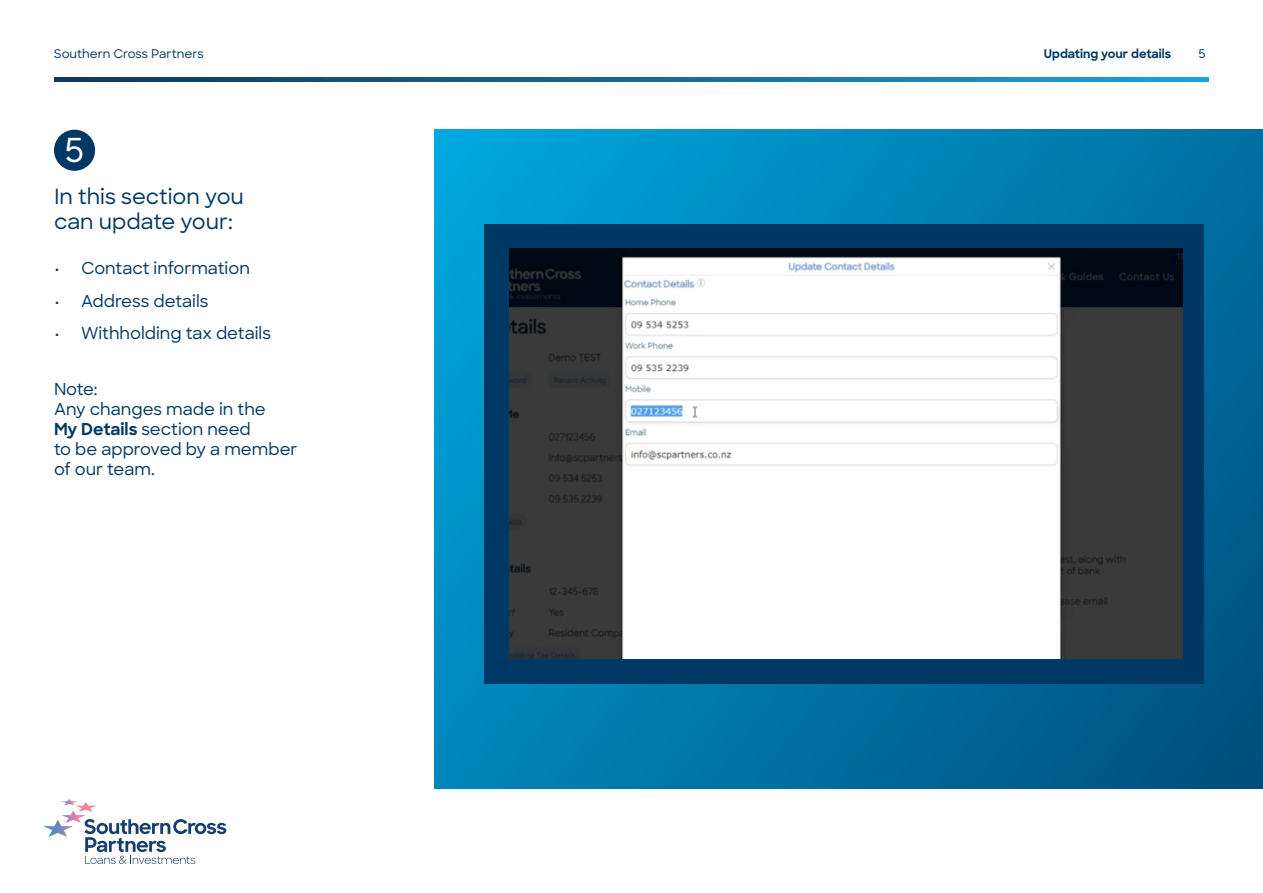
<style>
.page{position:relative;width:1263px;height:893px;background:#fff}
.page>*{position:absolute;margin:0;border:0;box-sizing:border-box;transform-origin:0 0}
.t1{font:500 33.15px "Sharp Sans";color:#fff}
.t2{font:500 21px/25.2px "Sharp Sans";color:#003865}
.t3{font:500 16.5px/19.8px "Sharp Sans";color:#003865}
.t4{font:500 12px "Sharp Sans";color:#003865}
.t5{font:700 12px "Sharp Sans";color:#003865}
.s1{font-weight:700}
</style>
<div class="page">
<svg style="left:434px;top:130px;width:829px;height:659px;background:#0079ac"></svg>
<div style="left:485px;top:224px;width:719px;height:459px;background:#003865"></div>
<svg style="left:54px;top:77px;width:1155px;height:4px;background:#186a97"></svg>
<svg style="left:43px;top:799px;width:183px;height:65px"></svg>
<div style="left:54px;top:130px;width:41px;height:41px;background:#003865;border-radius:50%"></div>
<img style="left:509px;top:249px;width:673px;height:409px">
<p class="t4" style="left:54px;top:45px;width:151px">Southern Cross Partners</p>
<p class="t5" style="left:1044px;top:45px;width:129px">Updating your details</p>
<p class="t4" style="left:1198px;top:45px;width:9px">5</p>
<h1 class="t1" style="left:65px;top:125px;width:21px">5</h1>
<p class="t2" style="left:54px;top:183px;width:191px">In this section you can update your:</p>
<p class="t3" style="left:54px;top:258px;width:197px">• Contact information</p>
<p class="t3" style="left:54px;top:290px;width:156px">• Address details</p>
<p class="t3" style="left:54px;top:323px;width:218px">• Withholding tax details</p>
<p class="t3" style="left:54px;top:379px;width:245px">Note:<br>Any changes made in the<br><span class="s1">My Details</span> section need<br>to be approved by a member of our team.</p>
</div>
